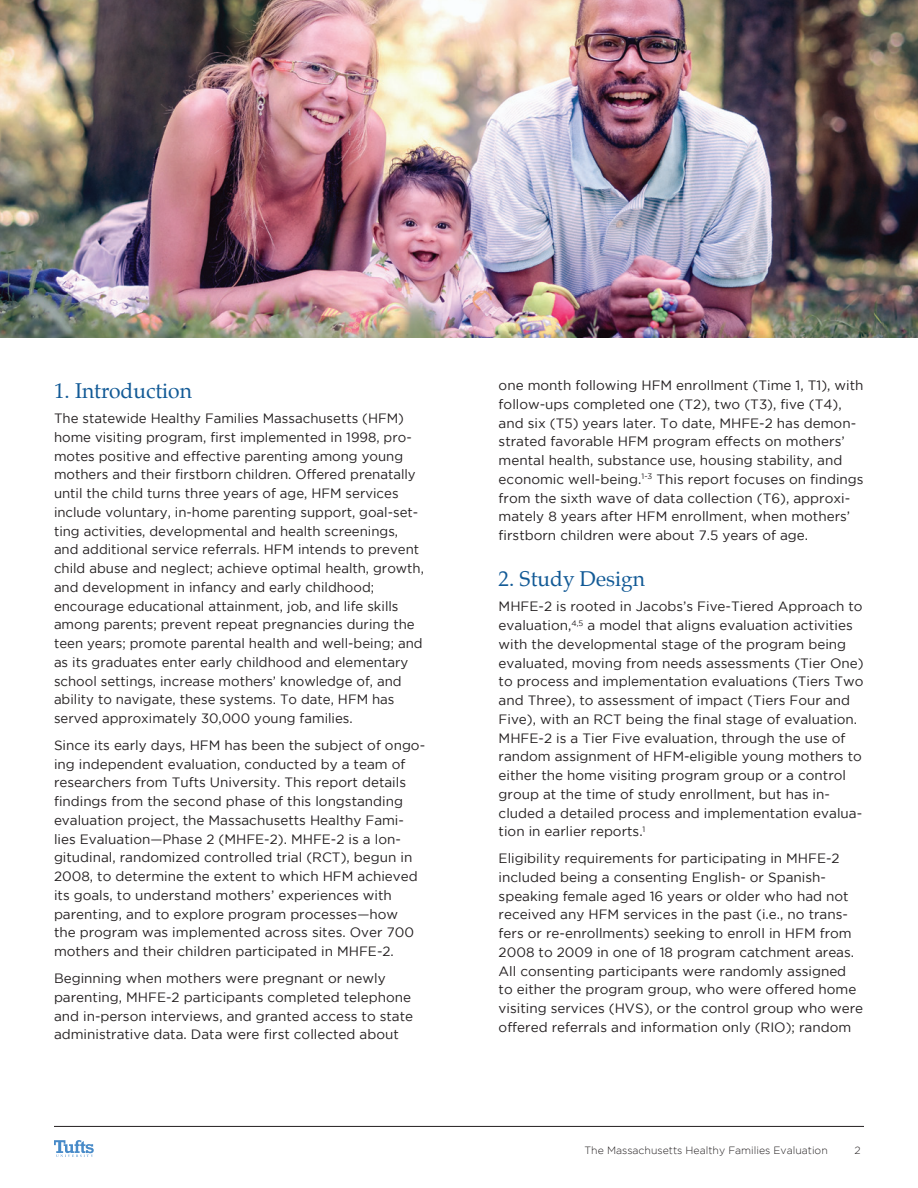
<style>
.page{position:relative;width:918px;height:1188px;background:#fff}
.page>*{position:absolute;margin:0;border:0;box-sizing:border-box;transform-origin:0 0}
.t1{font:21px "Palatino";color:#125a96}
.t2{font:13.5px/18.8px "Gotham";color:#231f20}
.t3{font:300 10.5px "Gotham";color:#231f20}
</style>
<div class="page">
<svg style="left:54px;top:1140px;width:40px;height:17px"></svg>
<hr style="left:54px;top:1126px;width:810px;height:1px;background:#231f20">
<img style="left:0;top:0;width:918px;height:338px">
<h1 class="t1" style="left:54px;top:373px;width:140px">1. Introduction</h1>
<p class="t2" style="left:54px;top:409px;width:372px">The statewide Healthy Families Massachusetts (HFM) home visiting program, first implemented in 1998, pro&shy;motes positive and effective parenting among young mothers and their firstborn children. Offered prenatally until the child turns three years of age, HFM services include voluntary, in-home parenting support, goal-set&shy;ting activities, developmental and health screenings, and additional service referrals. HFM intends to prevent child abuse and neglect; achieve optimal health, growth, and development in infancy and early childhood; encourage educational attainment, job, and life skills among parents; prevent repeat pregnancies during the teen years; promote parental health and well-being; and as its graduates enter early childhood and elementary school settings, increase mothers’ knowledge of, and ability to navigate, these systems. To date, HFM has served approximately 30,000 young families.</p>
<p class="t2" style="left:54px;top:736px;width:373px">Since its early days, HFM has been the subject of ongo&shy;ing independent evaluation, conducted by a team of researchers from Tufts University. This report details findings from the second phase of this longstanding evaluation project, the Massachusetts Healthy Fami&shy;lies Evaluation—Phase 2 (MHFE-2). MHFE-2 is a lon&shy;gitudinal, randomized controlled trial (RCT), begun in 2008, to determine the extent to which HFM achieved its goals, to understand mothers’ experiences with parenting, and to explore program processes—how<br>the program was implemented across sites. Over 700 mothers and their children participated in MHFE-2.</p>
<p class="t2" style="left:54px;top:969px;width:361px">Beginning when mothers were pregnant or newly parenting, MHFE-2 participants completed telephone and in-person interviews, and granted access to state administrative data. Data were first collected about</p>
<p class="t2" style="left:499px;top:376px;width:366px">one month following HFM enrollment (Time 1, T1), with follow-ups completed one (T2), two (T3), five (T4), and six (T5) years later. To date, MHFE-2 has demon&shy;strated favorable HFM program effects on mothers’ mental health, substance use, housing stability, and economic well-being.<sup>1-3</sup> This report focuses on findings from the sixth wave of data collection (T6), approxi&shy;mately 8 years after HFM enrollment, when mothers’ firstborn children were about 7.5 years of age.</p>
<h1 class="t1" style="left:499px;top:561px;width:148px">2. Study Design</h1>
<p class="t2" style="left:499px;top:597px;width:366px">MHFE-2 is rooted in Jacobs’s Five-Tiered Approach to evaluation,<sup>4,5</sup> a model that aligns evaluation activities with the developmental stage of the program being evaluated, moving from needs assessments (Tier One) to process and implementation evaluations (Tiers Two and Three), to assessment of impact (Tiers Four and Five), with an RCT being the final stage of evaluation.<br>MHFE-2 is a Tier Five evaluation, through the use of random assignment of HFM-eligible young mothers to either the home visiting program group or a control group at the time of study enrollment, but has in&shy;cluded a detailed process and implementation evalua&shy;tion in earlier reports.<sup>1</sup></p>
<p class="t2" style="left:499px;top:849px;width:366px">Eligibility requirements for participating in MHFE-2 included being a consenting English- or Spanish&shy;speaking female aged 16 years or older who had not received any HFM services in the past (i.e., no trans&shy;fers or re-enrollments) seeking to enroll in HFM from 2008 to 2009 in one of 18 program catchment areas.<br>All consenting participants were randomly assigned to either the program group, who were offered home visiting services (HVS), or the control group who were offered referrals and information only (RIO); random</p>
<p class="t3" style="left:585px;top:1144px;width:245px">The Massachusetts Healthy Families Evaluation</p>
<p class="t3" style="left:855px;top:1144px;width:8px">2</p>
</div>
